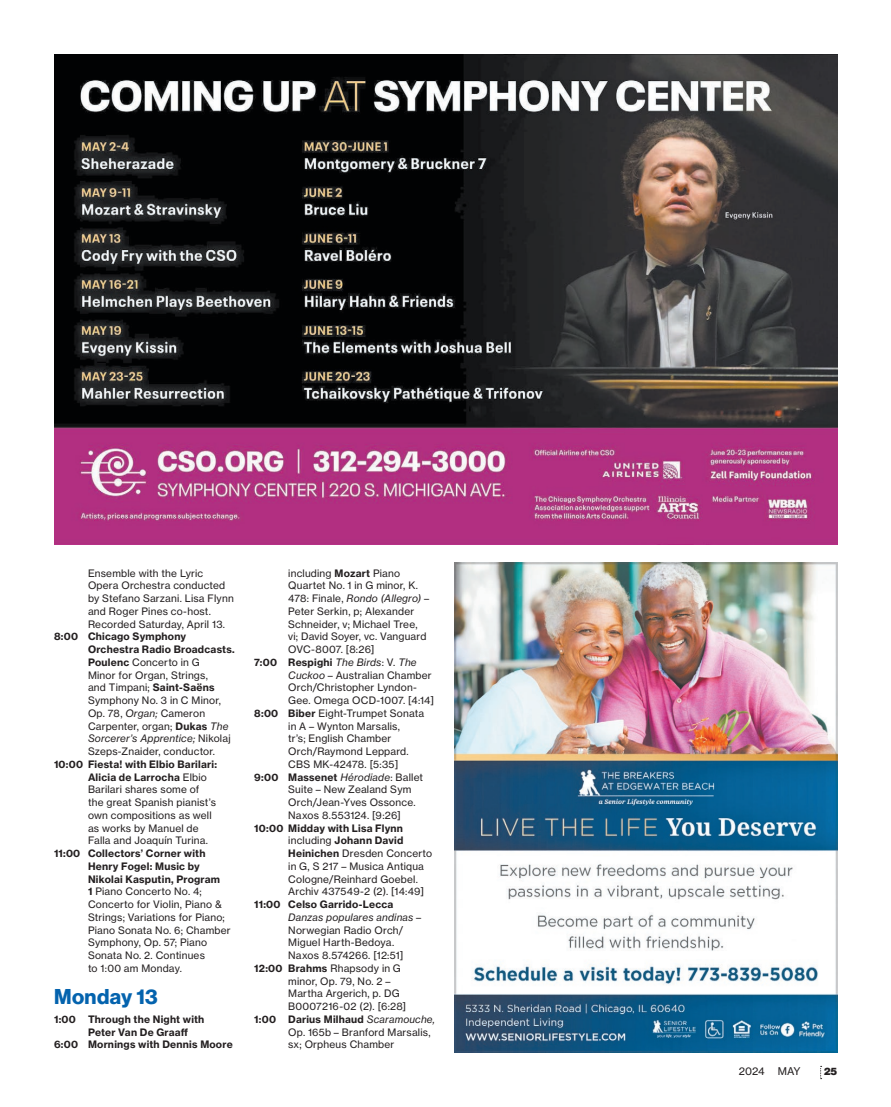
<style>
.page{position:relative;width:891px;height:1107px;background:#fff}
.page>*{position:absolute;margin:0;border:0;box-sizing:border-box;transform-origin:0 0}
.t1{font:21px "N Haas Grotesk DS Pro 75 Bd";letter-spacing:.02em;color:#0463ae}
.t2{font:10.5px "N Haas Grotesk TX Pro 55 Rg";letter-spacing:-.01em;color:#231f20}
.t3{font:10.5px "N Haas Grotesk DS Pro 95 Blk";color:#231f20}
.t4{font:10.2px/12.8px "N Haas Grotesk TX Pro 55 Rg";letter-spacing:.02em;color:#231f20}
.t5{font:10.2px/12.8px "N Haas Grotesk TX Pro 75 Bd";letter-spacing:.025em;color:#231f20}
.t6{font:10.2px "N Haas Grotesk TX Pro 56 It";letter-spacing:.015em;color:#231f20}
.s1{font-family:"N Haas Grotesk TX Pro 75 Bd"}
.s2{font-family:"N Haas Grotesk TX Pro 56 It"}
.s3{font-family:"N Haas Grotesk TX Pro 55 Rg"}
</style>
<div class="page">
<img style="left:54px;top:54px;width:783px;height:491px">
<img style="left:454px;top:562px;width:383px;height:491px">
<svg style="left:820px;top:1066px;width:2px;height:13px"></svg>
<p class="t4" style="left:88px;top:567px;width:147px">Ensemble with the Lyric<br>Opera Orchestra conducted by Stefano Sarzani. Lisa Flynn and Roger Pines co-host.<br>Recorded Saturday, April 13.</p>
<p class="t5" style="left:88px;top:630px;width:148px;text-indent:-34px">8:00 Chicago Symphony<br>Orchestra Radio Broadcasts.</p>
<p class="t4" style="left:88px;top:656px;width:142px"><span class="s1">Poulenc</span> Concerto in G<br>Minor for Organ, Strings,<br>and Timpani; <span class="s1">Saint-Saëns<br></span>Symphony No. 3 in C Minor,<br>Op. 78, <span class="s2">Organ;</span> Cameron<br>Carpenter, organ; <span class="s1">Dukas</span> <span class="s2">The</span></p>
<p class="t6" style="left:88px;top:733px;width:144px">Sorcerer’s Apprentice; <span class="s3">Nikolaj</span></p>
<p class="t4" style="left:88px;top:745px;width:129px">Szeps-Znaider, conductor.</p>
<p class="t5" style="left:88px;top:758px;width:131px;text-indent:-34px">10:00 Fiesta! with Elbio Barilari:<br>Alicia de Larrocha <span class="s3">Elbio</span></p>
<p class="t4" style="left:88px;top:783px;width:130px">Barilari shares some of the great Spanish pianist’s own compositions as well as works by Manuel de<br>Falla and Joaquín Turina.</p>
<p class="t5" style="left:88px;top:847px;width:134px;text-indent:-34px">11:00 Collectors’ Corner with<br>Henry Fogel: Music by<br>Nikolai Kasputin, Program</p>
<p class="t4" style="left:88px;top:885px;width:144px"><span class="s1">1</span> Piano Concerto No. 4;<br>Concerto for Violin, Piano &amp;<br>Strings; Variations for Piano;<br>Piano Sonata No. 6; Chamber<br>Symphony, Op. 57; Piano<br>Sonata No. 2. Continues<br>to 1:00 am Monday.</p>
<h1 class="t1" style="left:54px;top:984px;width:105px">Monday 13</h1>
<p class="t5" style="left:54px;top:1013px;width:152px">1:00 Through the Night with</p>
<p class="t5" style="left:88px;top:1026px;width:102px">Peter Van De Graaff</p>
<p class="t5" style="left:54px;top:1038px;width:180px">6:00 Mornings with Dennis Moore</p>
<p class="t4" style="left:288px;top:567px;width:131px">including <span class="s1">Mozart</span> Piano<br>Quartet No. 1 in G minor, K.</p>
<p class="t6" style="left:288px;top:592px;width:142px"><span class="s3">478: Finale,</span> Rondo (Allegro) <span class="s3">–</span></p>
<p class="t4" style="left:288px;top:605px;width:140px">Peter Serkin, p; Alexander<br>Schneider, v; Michael Tree, vi; David Soyer, vc. Vanguard<br>OVC-8007. [8:26]</p>
<p class="t5" style="left:254px;top:656px;width:164px">7:00 Respighi <span class="s2">The Birds</span><span class="s3">: V.</span> <span class="s2">The</span></p>
<p class="t4" style="left:288px;top:669px;width:145px"><span class="s2">Cuckoo</span> – Australian Chamber</p>
<p class="t4" style="left:288px;top:681px;width:130px">Orch/Christopher Lyndon-</p>
<p class="t4" style="left:288px;top:694px;width:147px">Gee. Omega OCD-1007. [4:14]</p>
<p class="t4" style="left:254px;top:707px;width:171px"><span class="s1">8:00 Biber</span> Eight-Trumpet Sonata</p>
<p class="t4" style="left:288px;top:720px;width:113px">in A – Wynton Marsalis,</p>
<p class="t4" style="left:288px;top:732px;width:105px">tr’s; English Chamber</p>
<p class="t4" style="left:288px;top:745px;width:122px">Orch/Raymond Leppard.</p>
<p class="t4" style="left:288px;top:758px;width:112px">CBS MK-42478. [5:35]</p>
<p class="t5" style="left:254px;top:771px;width:170px">9:00 Massenet <span class="s2">Hérodiade</span><span class="s3">: Ballet</span></p>
<p class="t4" style="left:288px;top:783px;width:129px">Suite – New Zealand Sym<br>Orch/Jean-Yves Ossonce.<br>Naxos 8.553124. [9:26]</p>
<p class="t5" style="left:254px;top:822px;width:151px;text-align:right">10:00 Midday with Lisa Flynn <span class="s3">including</span> Johann David</p>
<p class="t4" style="left:288px;top:847px;width:145px"><span class="s1">Heinichen</span> Dresden Concerto in G, S 217 – Musica Antiqua<br>Cologne/Reinhard Goebel.<br>Archiv 437549-2 (2). [14:49]</p>
<p class="t5" style="left:254px;top:898px;width:141px">11:00 Celso Garrido-Lecca</p>
<p class="t6" style="left:288px;top:911px;width:135px">Danzas populares andinas <span class="s3">–</span></p>
<p class="t4" style="left:288px;top:924px;width:117px">Norwegian Radio Orch/<br>Miguel Harth-Bedoya.<br>Naxos 8.574266. [12:51]</p>
<p class="t5" style="left:254px;top:962px;width:148px">12:00 Brahms <span class="s3">Rhapsody in G</span></p>
<p class="t4" style="left:288px;top:975px;width:119px">minor, Op. 79, No. 2 –<br>Martha Argerich, p. DG<br>B0007216-02 (2). [6:28]</p>
<p class="t5" style="left:254px;top:1013px;width:182px">1:00 Darius Milhaud <span class="s2">Scaramouche,</span></p>
<p class="t4" style="left:288px;top:1026px;width:144px">Op. 165b – Branford Marsalis, sx; Orpheus Chamber</p>
<p class="t2" style="left:739px;top:1065px;width:27px">2024</p>
<p class="t2" style="left:778px;top:1065px;width:24px">MAY</p>
<p class="t3" style="left:824px;top:1066px;width:14px">25</p>
</div>
